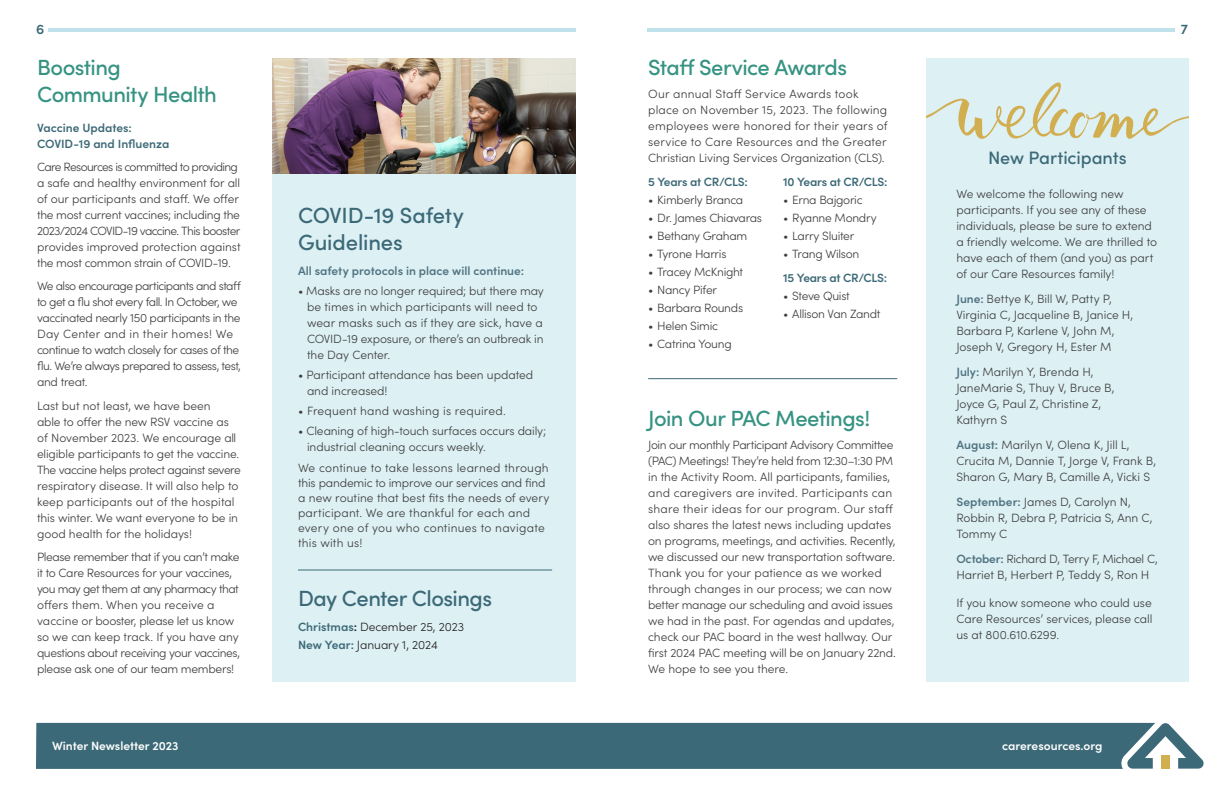
<style>
.page{position:relative;width:1224px;height:792px;background:#fff}
.page>*{position:absolute;margin:0;border:0;box-sizing:border-box;transform-origin:0 0}
.header_3{font:500 22px/27px "Sofia Pro";letter-spacing:-.025em;color:#369382}
.header_3-2{font:500 22px/27px "Sofia Pro";letter-spacing:-.015em;color:#3c6977}
.header_3-3{font:500 18px "Sofia Pro";letter-spacing:-.005em;color:#3c6977}
.t1{font:600 14px "Sofia Pro";color:#3c6977}
.body_copy{font:300 12px/16px "Sofia Pro";letter-spacing:-.01em;color:#3e3e3f}
.header_3-4{font:300 12px/16px "Sofia Pro";letter-spacing:-.015em;color:#3e3e3f}
.bullets{font:300 12px/16px "Sofia Pro";letter-spacing:-.005em;color:#3e3e3f}
.body_copy-2{font:300 12px/16px "Sofia Pro";letter-spacing:-.04em;color:#3e3e3f}
.body_copy-3{font:300 12px/15px "Sofia Pro";letter-spacing:.01em;color:#3e3e3f}
.body_copy-4{font:300 12px/16px "Sofia Pro";letter-spacing:.015em;color:#3e3e3f}
.header_1{font:600 12px/16px "Sofia Pro";letter-spacing:-.02em;color:#3c6977}
.body_copy-5{font:300 12px "Sofia Pro";letter-spacing:-.005em;color:#231f20}
.bullets-2{font:600 12px "Sofia Pro";letter-spacing:-.005em;color:#517381}
.t2{font:600 12px "Sofia Pro";color:#fff}
.header_3-5{font:300 12px "Sofia Pro";letter-spacing:.015em;color:#3e3e3f}
.s1{font-weight:600;color:#3c6977}
.s2{font-weight:600}
.s3{font-weight:600;color:#517381}
</style>
<div class="page">
<div style="left:926px;top:59px;width:263px;height:623px;background:#ddf0f4"></div>
<svg style="left:926px;top:82px;width:263px;height:57px"></svg>
<hr style="left:49px;top:28px;width:527px;height:4px;background:#bfe1ea">
<hr style="left:647px;top:28px;width:528px;height:4px;background:#bfe1ea">
<img style="left:272px;top:59px;width:303px;height:115px">
<div style="left:36px;top:723px;width:1075px;height:46px;background:#3c6977"></div>
<svg style="left:1111px;top:722px;width:93px;height:47px"></svg>
<div style="left:1161px;top:755px;width:9px;height:14px;background:#d1ae4f"></div>
<div style="left:272px;top:174px;width:304px;height:508px;background:#ddf0f4"></div>
<hr style="left:298px;top:569px;width:254px;height:1px;background:#3c6977">
<hr style="left:648px;top:378px;width:249px;height:1px;background:#3c6977">
<p class="t1" style="left:36px;top:19px;width:10px">6</p>
<p class="t1" style="left:1181px;top:19px;width:9px">7</p>
<p class="header_3" style="left:37px;top:52px;width:181px">Boosting<br>Community Health</p>
<p class="header_1" style="left:37px;top:119px;width:134px">Vaccine Updates:<br>COVID-19 and Influenza</p>
<p class="body_copy" style="left:37px;top:158px;width:205px">Care Resources is committed to providing a safe and healthy environment for all of our participants and staff. We offer the most current vaccines; including the 2023/2024 COVID-19 vaccine. This booster provides improved protection against the most common strain of COVID-19.</p>
<p class="body_copy-2" style="left:37px;top:277px;width:205px">We also encourage participants and staff to get a flu shot every fall. In October, we vaccinated nearly 150 participants in the Day Center and in their homes! We continue to watch closely for cases of the flu. We’re always prepared to assess, test, and treat.</p>
<p class="body_copy" style="left:37px;top:397px;width:206px">Last but not least, we have been<br>able to offer the new RSV vaccine as of November 2023. We encourage all eligible participants to get the vaccine.<br>The vaccine helps protect against severe respiratory disease. It will also help to keep participants out of the hospital this winter. We want everyone to be in good health for the holidays!</p>
<p class="body_copy" style="left:37px;top:548px;width:205px">Please remember that if you can’t make it to Care Resources for your vaccines, you may get them at any pharmacy that offers them. When you receive a vaccine or booster, please let us know so we can keep track. If you have any questions about receiving your vaccines, please ask one of our team members!</p>
<p class="t2" style="left:52px;top:737px;width:128px">Winter Newsletter 2023</p>
<p class="header_3-2" style="left:298px;top:201px;width:167px">COVID-19 Safety<br>Guidelines</p>
<p class="bullets-2" style="left:298px;top:262px;width:228px">All safety protocols in place will continue:</p>
<p class="header_3-4" style="left:307px;top:282px;width:238px;text-indent:-9px">• Masks are no longer required; but there may be times in which participants will need to wear masks such as if they are sick, have a COVID-19 exposure, or there’s an outbreak in the Day Center.</p>
<p class="header_3-4" style="left:307px;top:366px;width:228px;text-indent:-9px">• Participant attendance has been updated and increased!</p>
<p class="header_3-5" style="left:298px;top:402px;width:209px">• Frequent hand washing is required.</p>
<p class="header_3-4" style="left:307px;top:422px;width:241px;text-indent:-9px">• Cleaning of high-touch surfaces occurs daily; industrial cleaning occurs weekly.</p>
<p class="body_copy-3" style="left:298px;top:460px;width:253px">We continue to take lessons learned through this pandemic to improve our services and find a new routine that best fits the needs of every participant. We are thankful for each and every one of you who continues to navigate this with us!</p>
<p class="header_3-2" style="left:298px;top:583px;width:196px">Day Center Closings</p>
<p class="body_copy-5" style="left:298px;top:618px;width:168px"><span class="s1">Christmas</span><span class="s2">:</span> December 25, 2023</p>
<p class="body_copy-5" style="left:298px;top:636px;width:141px"><span class="s1">New Year:</span> January 1, 2024</p>
<p class="header_3" style="left:648px;top:52px;width:201px">Staff Service Awards</p>
<p class="body_copy-4" style="left:648px;top:85px;width:241px">Our annual Staff Service Awards took place on November 15, 2023. The following employees were honored for their years of service to Care Resources and the Greater Christian Living Services Organization (CLS).</p>
<p class="header_1" style="left:648px;top:173px;width:101px">5 Years at CR/CLS:</p>
<p class="header_3-4" style="left:648px;top:191px;width:97px">• Kimberly Branca</p>
<p class="header_3-4" style="left:648px;top:209px;width:115px">• Dr. James Chiavaras</p>
<p class="header_3-4" style="left:648px;top:227px;width:101px">• Bethany Graham</p>
<p class="header_3-4" style="left:648px;top:245px;width:80px">• Tyrone Harris</p>
<p class="header_3-4" style="left:648px;top:263px;width:97px">• Tracey McKnight</p>
<p class="header_3-4" style="left:648px;top:281px;width:70px">• Nancy Pifer</p>
<p class="header_3-4" style="left:648px;top:299px;width:96px">• Barbara Rounds</p>
<p class="header_3-4" style="left:648px;top:317px;width:71px">• Helen Simic</p>
<p class="header_3-4" style="left:648px;top:335px;width:85px">• Catrina Young</p>
<p class="header_1" style="left:783px;top:173px;width:106px">10 Years at CR/CLS:</p>
<p class="header_3-4" style="left:783px;top:191px;width:81px">• Erna Bajgoric</p>
<p class="header_3-4" style="left:783px;top:209px;width:95px">• Ryanne Mondry</p>
<p class="header_3-4" style="left:783px;top:227px;width:73px">• Larry Sluiter</p>
<p class="header_3-4" style="left:783px;top:245px;width:78px">• Trang Wilson</p>
<p class="header_1" style="left:783px;top:269px;width:105px">15 Years at CR/CLS:</p>
<p class="header_3-4" style="left:783px;top:287px;width:68px">• Steve Quist</p>
<p class="header_3-4" style="left:783px;top:305px;width:99px">• Allison Van Zandt</p>
<p class="header_3" style="left:648px;top:403px;width:224px">Join Our PAC Meetings!</p>
<p class="body_copy" style="left:648px;top:436px;width:249px">Join our monthly Participant Advisory Committee (PAC) Meetings! They’re held from 12:30–1:30 PM in the Activity Room. All participants, families, and caregivers are invited. Participants can share their ideas for our program. Our staff also shares the latest news including updates on programs, meetings, and activities. Recently, we discussed our new transportation software.<br>Thank you for your patience as we worked through changes in our process; we can now better manage our scheduling and avoid issues we had in the past. For agendas and updates, check our PAC board in the west hallway. Our first 2024 PAC meeting will be on January 22nd.<br>We hope to see you there.</p>
<p class="header_3-3" style="left:988px;top:144px;width:140px">New Participants</p>
<p class="body_copy" style="left:956px;top:186px;width:202px">We welcome the following new participants. If you see any of these individuals, please be sure to extend a friendly welcome. We are thrilled to have each of them (and you) as part of our Care Resources family!</p>
<p class="bullets" style="left:956px;top:291px;width:178px"><span class="s3">June:</span> Bettye K, Bill W, Patty P,<br>Virginia C, Jacqueline B, Janice H,<br>Barbara P, Karlene V, John M,<br>Joseph V, Gregory H, Ester M</p>
<p class="bullets" style="left:956px;top:364px;width:160px"><span class="s3">July:</span> Marilyn Y, Brenda H,<br>JaneMarie S, Thuy V, Bruce B,<br>Joyce G, Paul Z, Christine Z,<br>Kathyrn S</p>
<p class="bullets" style="left:956px;top:437px;width:201px"><span class="s3">August:</span> Marilyn V, Olena K, Jill L,<br>Crucita M, Dannie T, Jorge V, Frank B,<br>Sharon G, Mary B, Camille A, Vicki S</p>
<p class="bullets" style="left:956px;top:494px;width:198px"><span class="s3">September:</span> James D, Carolyn N,<br>Robbin R, Debra P, Patricia S, Ann C,<br>Tommy C</p>
<p class="bullets" style="left:956px;top:551px;width:203px"><span class="s3">October:</span> Richard D, Terry F, Michael C,<br>Harriet B, Herbert P, Teddy S, Ron H</p>
<p class="bullets" style="left:956px;top:595px;width:198px;text-align:justify">If you know someone who could use Care Resources’ services, please call us at 800.610.6299.</p>
<p class="t2" style="left:1002px;top:737px;width:102px">careresources.org</p>
</div>
